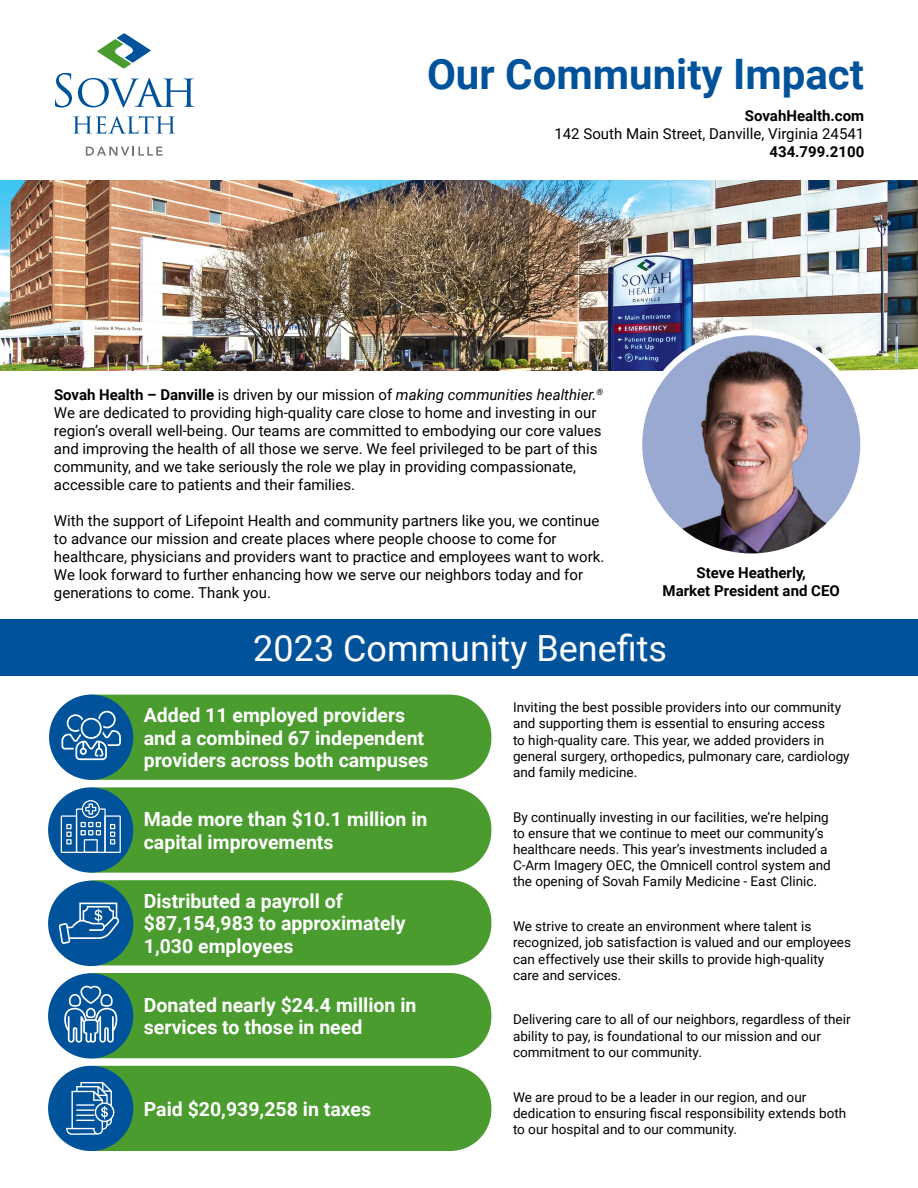
<style>
.page{position:relative;width:918px;height:1188px;background:#fff}
.page>*{position:absolute;margin:0;border:0;box-sizing:border-box;transform-origin:0 0}
.t1{font:700 42px "Roboto";color:#00539b}
.t2{font:36px "Roboto";color:#fff}
.t3{font:700 19.5px/22.5px "Roboto";color:#fff}
.t4{font:15px/18px "Roboto";color:#000}
.t5{font:700 15px/18px "Roboto";color:#000;text-align:center}
.t6{font:13.5px/16.2px "Roboto";color:#000}
.s1{font-weight:700}
.s2{font-style:italic}
</style>
<div class="page">
<img style="left:0;top:180px;width:918px;height:190px">
<svg style="left:97px;top:33px;width:54px;height:36px"></svg>
<svg style="left:55px;top:73px;width:17px;height:35px"></svg>
<svg style="left:78px;top:78px;width:116px;height:29px"></svg>
<svg style="left:73px;top:116px;width:102px;height:18px"></svg>
<svg style="left:86px;top:147px;width:77px;height:9px"></svg>
<div style="left:52px;top:695px;width:439px;height:85px;background:#4a9c2f;border-radius:41px"></div>
<div style="left:54px;top:787px;width:437px;height:86px;background:#4a9c2f;border-radius:41px"></div>
<div style="left:54px;top:880px;width:437px;height:85px;background:#4a9c2f;border-radius:41px"></div>
<div style="left:54px;top:973px;width:437px;height:85px;background:#4a9c2f;border-radius:41px"></div>
<div style="left:54px;top:1066px;width:437px;height:85px;background:#4a9c2f;border-radius:41px"></div>
<div style="left:49px;top:695px;width:84px;height:85px;background:#00539b;border-radius:50%"></div>
<div style="left:48px;top:787px;width:85px;height:86px;background:#00539b;border-radius:50%"></div>
<div style="left:48px;top:881px;width:85px;height:85px;background:#00539b;border-radius:50%"></div>
<div style="left:48px;top:973px;width:85px;height:86px;background:#00539b;border-radius:50%"></div>
<div style="left:48px;top:1066px;width:85px;height:85px;background:#00539b;border-radius:50%"></div>
<div style="left:0;top:619px;width:918px;height:56px;background:#00539b"></div>
<svg style="left:61px;top:711px;width:60px;height:49px"></svg>
<svg style="left:61px;top:800px;width:60px;height:53px"></svg>
<svg style="left:59px;top:903px;width:60px;height:41px"></svg>
<svg style="left:64px;top:985px;width:53px;height:58px"></svg>
<svg style="left:66px;top:1082px;width:48px;height:53px"></svg>
<img style="left:639px;top:332px;width:224px;height:224px;border-radius:112px">
<div style="left:636px;top:329px;width:230px;height:230px;border:6px solid #fff;border-radius:50%"></div>
<h1 class="t1" style="left:427px;top:45px;width:439px">Our Community Impact</h1>
<p class="t5" style="left:745px;top:107px;width:121px">SovahHealth.com</p>
<p class="t4" style="left:554px;top:125px;width:311px">142 South Main Street, Danville, Virginia 24541</p>
<p class="t5" style="left:769px;top:143px;width:96px">434.799.2100</p>
<p class="t4" style="left:54px;top:385px;width:551px"><span class="s1">Sovah Health – Danville</span> is driven by our mission of <span class="s2">making communities healthier.</span><sup>® </sup>We are dedicated to providing high-quality care close to home and investing in our region’s overall well-being. Our teams are committed to embodying our core values and improving the health of all those we serve. We feel privileged to be part of this community, and we take seriously the role we play in providing compassionate, accessible care to patients and their families.</p>
<p class="t4" style="left:54px;top:511px;width:552px">With the support of Lifepoint Health and community partners like you, we continue to advance our mission and create places where people choose to come for healthcare, physicians and providers want to practice and employees want to work.<br>We look forward to further enhancing how we serve our neighbors today and for generations to come. Thank you.</p>
<p class="t5" style="left:663px;top:563px;width:179px">Steve Heatherly,<br>Market President and CEO</p>
<h2 class="t2" style="left:253px;top:623px;width:415px">2023 Community Benefits</h2>
<p class="t6" style="left:513px;top:699px;width:338px">Inviting the best possible providers into our community and supporting them is essential to ensuring access<br>to high-quality care. This year, we added providers in general surgery, orthopedics, pulmonary care, cardiology and family medicine.</p>
<p class="t6" style="left:513px;top:808px;width:319px">By continually investing in our facilities, we’re helping to ensure that we continue to meet our community’s healthcare needs. This year’s investments included a C-Arm Imagery OEC, the Omnicell control system and the opening of Sovah Family Medicine - East Clinic.</p>
<h3 class="t3" style="left:144px;top:703px;width:286px">Added 11 employed providers and a combined 67 independent providers across both campuses</h3>
<h3 class="t3" style="left:144px;top:807px;width:285px">Made more than $10.1 million in capital improvements</h3>
<h3 class="t3" style="left:144px;top:889px;width:263px">Distributed a payroll of $87,154,983 to approximately<br>1,030 employees</h3>
<h3 class="t3" style="left:144px;top:993px;width:274px">Donated nearly $24.4 million in services to those in need</h3>
<h3 class="t3" style="left:144px;top:1097px;width:229px">Paid $20,939,258 in taxes</h3>
<p class="t6" style="left:513px;top:918px;width:340px">We strive to create an environment where talent is recognized, job satisfaction is valued and our employees can effectively use their skills to provide high-quality care and services.</p>
<p class="t6" style="left:513px;top:1011px;width:339px">Delivering care to all of our neighbors, regardless of their ability to pay, is foundational to our mission and our commitment to our community.</p>
<p class="t6" style="left:513px;top:1088px;width:335px">We are proud to be a leader in our region, and our dedication to ensuring fiscal responsibility extends both to our hospital and to our community.</p>
</div>
